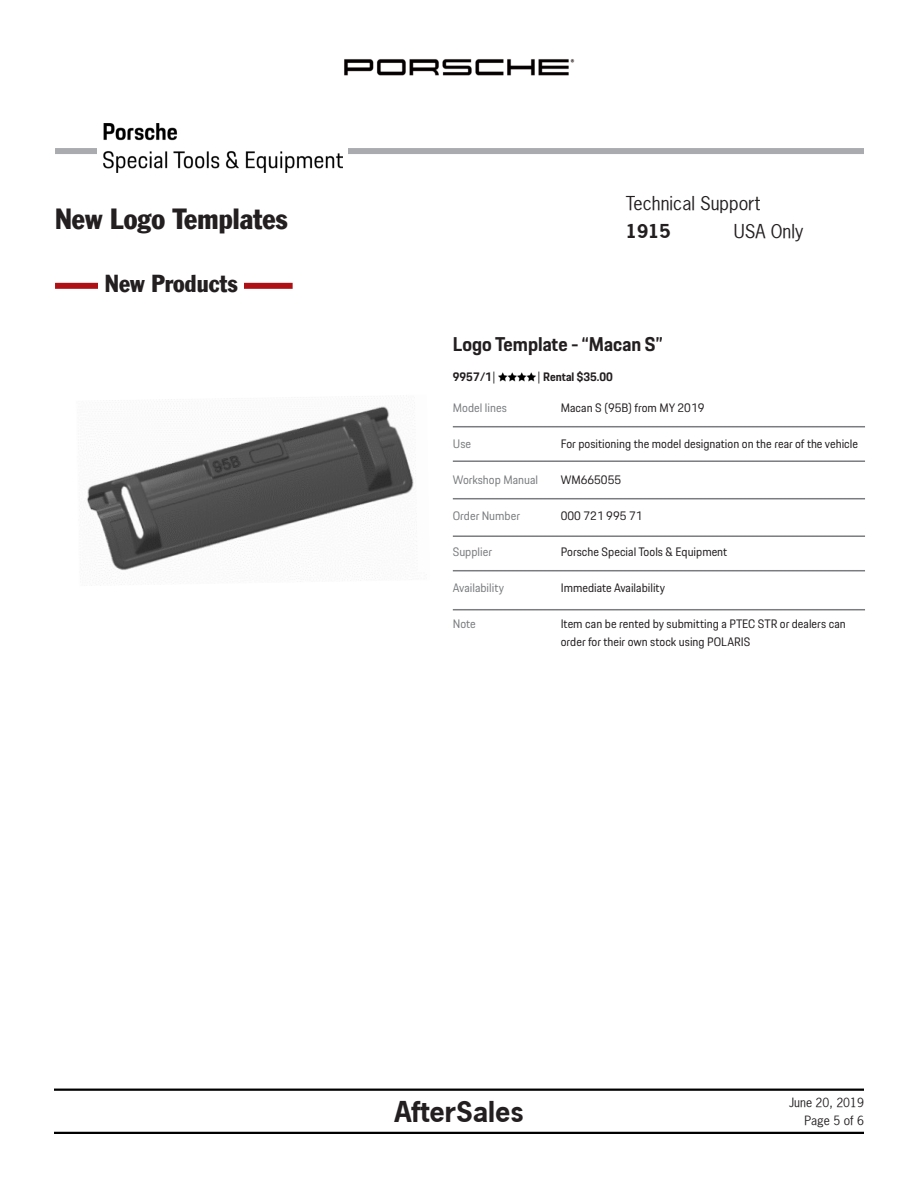
<style>
.page{position:relative;width:918px;height:1188px;background:#fff}
.page>*{position:absolute;margin:0;border:0;box-sizing:border-box;transform-origin:0 0}
.t1{font:condensed 28.5px "Porsche Franklin Gothic";color:#231f20}
.t2{font:700 27px "Porsche News Gothic";color:#231f20}
.t3{font:condensed 24px "Porsche Franklin Gothic";color:#231f20}
.t4{font:700 19.5px "Porsche Next";color:#231f20}
.t5{font:18px "Porsche News Gothic";color:#231f20}
.t6{font:700 18px "Porsche News Gothic";color:#231f20}
.t7{font:12px/18px "Porsche Next";color:#231f20}
.t8{font:12px "Porsche Next";color:#7a7c7f}
.t9{font:700 12px "Porsche Next";color:#231f20}
.t10{font:12px/18px "Porsche News Gothic";color:#231f20;text-align:right}
.s1{font-weight:400}
</style>
<div class="page">
<hr style="left:54px;top:1089px;width:810px;height:2px;background:#000">
<hr style="left:54px;top:1132px;width:810px;height:2px;background:#000">
<img style="left:344px;top:59px;width:231px;height:17px">
<div style="left:55px;top:148px;width:809px;height:6px;background:#aaabaf"></div>
<div style="left:98px;top:123px;width:250px;height:52px;background:#fff"></div>
<img style="left:104px;top:124px;width:239px;height:49px">
<div style="left:55px;top:283px;width:238px;height:6px;background:#ae1016"></div>
<div style="left:99px;top:274px;width:145px;height:23px;background:#fff"></div>
<img style="left:499px;top:372px;width:37px;height:10px">
<hr style="left:453px;top:426px;width:412px;height:1px;background:#7a7c7f">
<hr style="left:453px;top:460px;width:412px;height:2px;background:#7a7c7f">
<hr style="left:453px;top:498px;width:412px;height:1px;background:#7a7c7f">
<hr style="left:453px;top:535px;width:412px;height:2px;background:#7a7c7f">
<hr style="left:453px;top:570px;width:412px;height:1px;background:#7a7c7f">
<hr style="left:453px;top:609px;width:412px;height:1px;background:#7a7c7f">
<img style="left:86px;top:399px;width:328px;height:184px">
<h1 class="t1" style="left:55px;top:202px;width:234px">New Logo Templates</h1>
<p class="t3" style="left:105px;top:269px;width:134px">New Products</p>
<h3 class="t5" style="left:626px;top:191px;width:136px">Technical Support</h3>
<h3 class="t6" style="left:626px;top:219px;width:46px">1915</h3>
<h3 class="t5" style="left:734px;top:220px;width:71px">USA Only</h3>
<p class="t4" style="left:453px;top:331px;width:211px">Logo Template - “Macan S”</p>
<p class="t9" style="left:453px;top:369px;width:45px">9957/1<span class="s1">|</span></p>
<p class="t9" style="left:537px;top:369px;width:77px"><span class="s1">|</span> Rental $35.00</p>
<p class="t8" style="left:453px;top:400px;width:56px">Model lines</p>
<p class="t7" style="left:561px;top:399px;width:145px">Macan S (95B) from MY 2019</p>
<p class="t8" style="left:453px;top:436px;width:20px">Use</p>
<p class="t7" style="left:561px;top:435px;width:299px">For positioning the model designation on the rear of the vehicle</p>
<p class="t8" style="left:453px;top:472px;width:87px">Workshop Manual</p>
<p class="t7" style="left:561px;top:471px;width:62px">WM665055</p>
<p class="t8" style="left:453px;top:508px;width:69px">Order Number</p>
<p class="t7" style="left:561px;top:507px;width:83px">000 721 995 71</p>
<p class="t8" style="left:453px;top:544px;width:41px">Supplier</p>
<p class="t7" style="left:561px;top:543px;width:168px">Porsche Special Tools &amp; Equipment</p>
<p class="t8" style="left:453px;top:580px;width:53px">Availability</p>
<p class="t7" style="left:561px;top:579px;width:106px">Immediate Availability</p>
<p class="t8" style="left:453px;top:616px;width:24px">Note</p>
<p class="t7" style="left:561px;top:615px;width:286px">Item can be rented by submitting a PTEC STR or dealers can order for their own stock using POLARIS</p>
<h2 class="t2" style="left:394px;top:1094px;width:131px">AfterSales</h2>
<p class="t10" style="left:789px;top:1093px;width:76px">June 20, 2019<br>Page 5 of 6</p>
</div>
